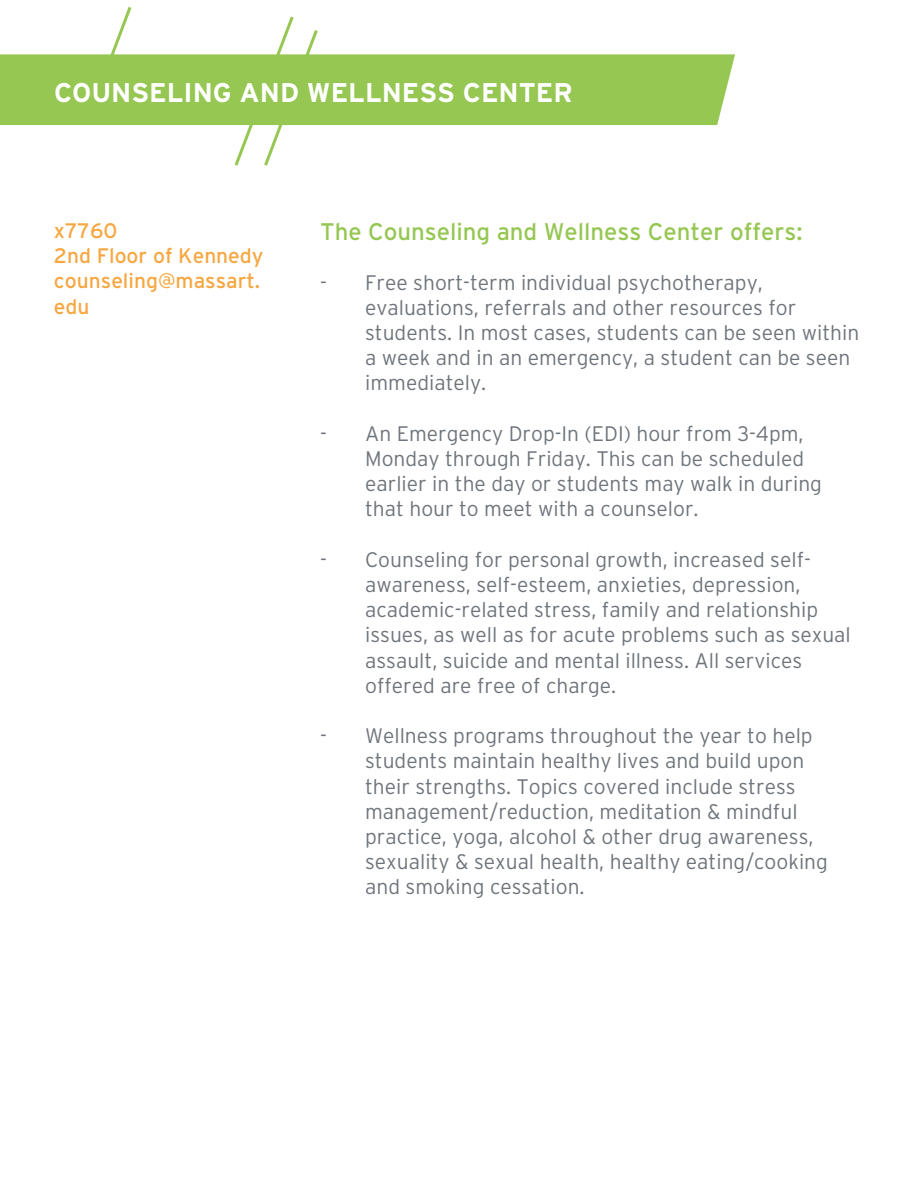
<style>
.page{position:relative;width:918px;height:1188px;background:#fff}
.page>*{position:absolute;margin:0;border:0;box-sizing:border-box;transform-origin:0 0}
.t1{font:700 27px "Interstate";color:#fff}
.t2{font:24px "Interstate";color:#96c753}
.t3{font:300 21px/25.2px "Interstate";color:#6f757c}
.t4{font:21px/25.2px "Interstate";color:#f7a741}
</style>
<div class="page">
<div style="left:0;top:54px;width:735px;height:71px;background:#96c753"></div>
<svg style="left:83px;top:7px;width:51px;height:119px"></svg>
<svg style="left:232px;top:16px;width:88px;height:150px"></svg>
<p class="t1" style="left:54px;top:77px;width:520px">COUNSELING AND WELLNESS CENTER</p>
<p class="t4" style="left:54px;top:218px;width:211px">x7760<br>2nd Floor of Kennedy counseling@massart. edu</p>
<p class="t2" style="left:320px;top:218px;width:484px">The Counseling and Wellness Center offers:</p>
<p class="t3" style="left:365px;top:269px;width:496px;text-indent:-45px">- Free short-term individual psychotherapy, evaluations, referrals and other resources for students. In most cases, students can be seen within a week and in an emergency, a student can be seen immediately.</p>
<p class="t3" style="left:365px;top:421px;width:458px;text-indent:-45px">- An Emergency Drop-In (EDI) hour from 3-4pm, Monday through Friday. This can be scheduled earlier in the day or students may walk in during that hour to meet with a counselor.</p>
<p class="t3" style="left:365px;top:547px;width:487px;text-indent:-45px">- Counseling for personal growth, increased self&shy;awareness, self-esteem, anxieties, depression, academic-related stress, family and relationship issues, as well as for acute problems such as sexual assault, suicide and mental illness. All services offered are free of charge.</p>
<p class="t3" style="left:365px;top:723px;width:464px;text-indent:-45px">- Wellness programs throughout the year to help students maintain healthy lives and build upon their strengths. Topics covered include stress management/reduction, meditation &amp; mindful practice, yoga, alcohol &amp; other drug awareness, sexuality &amp; sexual health, healthy eating/cooking and smoking cessation.</p>
</div>
